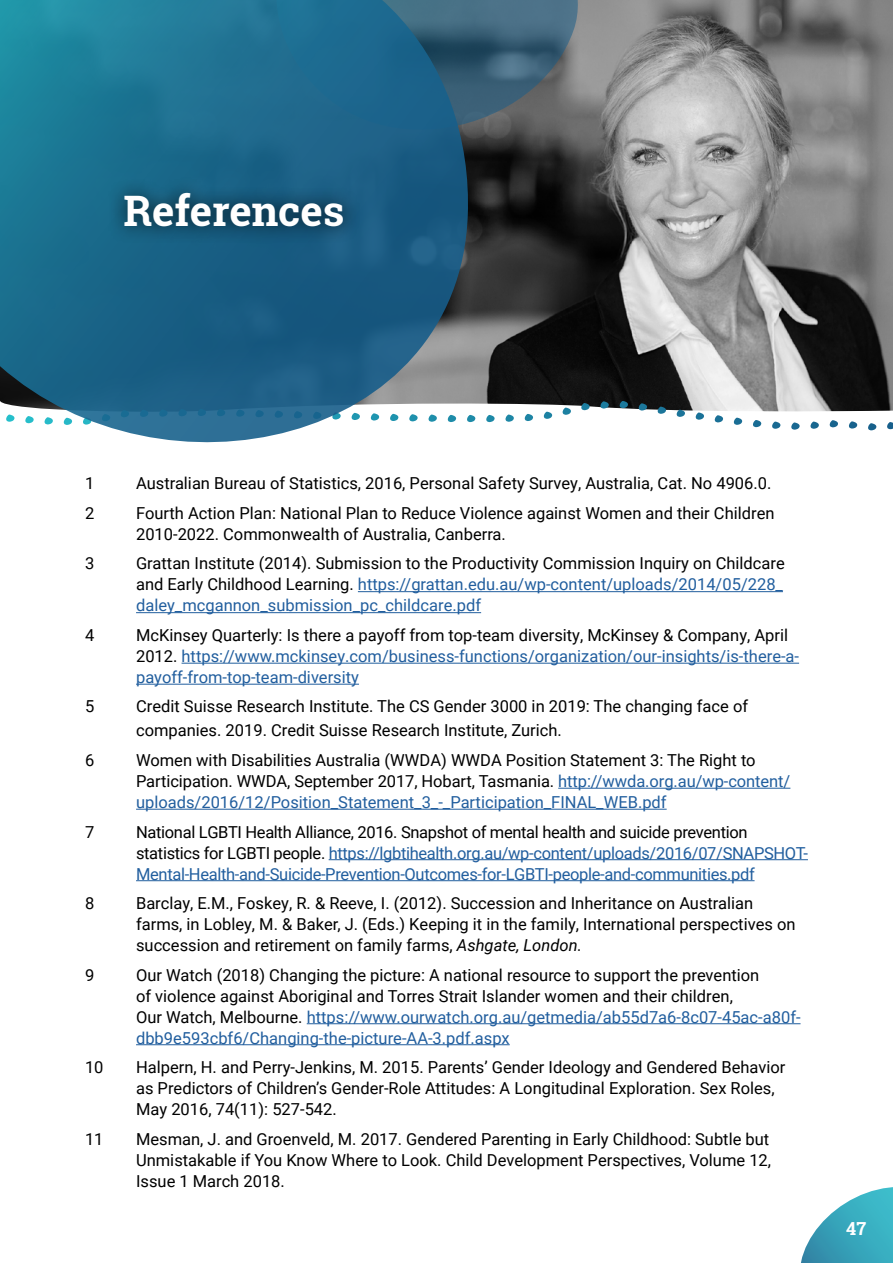
<style>
.page{position:relative;width:893px;height:1263px;background:#fff}
.page>*{position:absolute;margin:0;border:0;box-sizing:border-box;transform-origin:0 0}
.t1{font:700 42px "Roboto Slab";color:#fff}
.t2{font:700 18px "Roboto Slab";color:#fff}
.t3{font:16.5px/21px "Roboto";color:#000}
.t4{font:16.5px/21px "Roboto";letter-spacing:-.02em;color:#215e9e}
.t5{font:16.5px/21px "Roboto";color:#215e9e}
.s1{color:#215e9e}
.s2{color:#000}
.s3{font-style:italic}
</style>
<div class="page">
<svg style="left:801px;top:1187px;width:92px;height:76px"></svg>
<img style="left:474px;top:0;width:419px;height:412px">
<svg style="left:887px;top:422px;width:6px;height:7px"></svg>
<svg style="left:868px;top:423px;width:9px;height:7px"></svg>
<svg style="left:849px;top:421px;width:9px;height:8px"></svg>
<svg style="left:829px;top:420px;width:9px;height:7px"></svg>
<svg style="left:810px;top:422px;width:9px;height:7px"></svg>
<svg style="left:791px;top:422px;width:9px;height:8px"></svg>
<svg style="left:772px;top:422px;width:9px;height:7px"></svg>
<svg style="left:753px;top:420px;width:9px;height:7px"></svg>
<svg style="left:733px;top:418px;width:10px;height:7px"></svg>
<svg style="left:714px;top:415px;width:9px;height:7px"></svg>
<svg style="left:695px;top:412px;width:9px;height:8px"></svg>
<svg style="left:676px;top:410px;width:9px;height:7px"></svg>
<svg style="left:657px;top:407px;width:9px;height:7px"></svg>
<svg style="left:638px;top:403px;width:9px;height:8px"></svg>
<svg style="left:619px;top:401px;width:9px;height:7px"></svg>
<svg style="left:600px;top:401px;width:9px;height:8px"></svg>
<svg style="left:581px;top:403px;width:9px;height:7px"></svg>
<svg style="left:562px;top:408px;width:9px;height:7px"></svg>
<svg style="left:543px;top:412px;width:10px;height:7px"></svg>
<svg style="left:524px;top:414px;width:9px;height:7px"></svg>
<svg style="left:505px;top:415px;width:9px;height:7px"></svg>
<svg style="left:486px;top:415px;width:9px;height:7px"></svg>
<svg style="left:474px;top:0;width:125px;height:174px;background:#4e5e68"></svg>
<svg style="left:0;top:0;width:474px;height:443px;background:#2c708f"></svg>
<div style="left:107px;top:176px;width:254px;height:68px;background:#000;opacity:.75"></div>
<hr style="left:358px;top:591px;width:425px;height:1px;background:#215e9e">
<hr style="left:136px;top:612px;width:345px;height:1px;background:#215e9e">
<hr style="left:182px;top:663px;width:617px;height:1px;background:#215e9e">
<hr style="left:136px;top:684px;width:223px;height:1px;background:#215e9e">
<hr style="left:558px;top:788px;width:232px;height:1px;background:#215e9e">
<hr style="left:136px;top:809px;width:531px;height:1px;background:#215e9e">
<hr style="left:329px;top:859px;width:479px;height:1px;background:#215e9e">
<hr style="left:136px;top:880px;width:619px;height:1px;background:#215e9e">
<hr style="left:307px;top:1023px;width:493px;height:1px;background:#215e9e">
<hr style="left:136px;top:1044px;width:374px;height:1px;background:#215e9e">
<h1 class="t1" style="left:123px;top:182px;width:223px">References</h1>
<p class="t3" style="left:85px;top:472px;width:11px">1</p>
<p class="t3" style="left:136px;top:472px;width:637px">Australian Bureau of Statistics, 2016, Personal Safety Survey, Australia, Cat. No 4906.0.</p>
<p class="t3" style="left:85px;top:502px;width:11px">2</p>
<p class="t3" style="left:136px;top:502px;width:640px">Fourth Action Plan: National Plan to Reduce Violence against Women and their Children<br>2010-2022. Commonwealth of Australia, Canberra.</p>
<p class="t3" style="left:85px;top:552px;width:11px">3</p>
<p class="t3" style="left:136px;top:552px;width:650px;text-align:justify">Grattan Institute (2014). Submission to the Productivity Commission Inquiry on Childcare and Early Childhood Learning. <span class="s1">https://grattan.edu.au/wp-content/uploads/2014/05/228_ daley_mcgannon_submission_pc_childcare.pdf</span></p>
<p class="t3" style="left:85px;top:624px;width:11px">4</p>
<p class="t5" style="left:136px;top:624px;width:665px"><span class="s2">McKinsey Quarterly: Is there a payoff from top-team diversity, McKinsey &amp; Company, April<br>2012.</span> https://www.mckinsey.com/business-functions/organization/our-insights/is-there-a&shy;payoff-from-top-team-diversity</p>
<p class="t3" style="left:85px;top:695px;width:11px">5</p>
<p class="t3" style="left:136px;top:694px;width:614px;line-height:24px">Credit Suisse Research Institute. The CS Gender 3000 in 2019: The changing face of companies. 2019. Credit Suisse Research Institute, Zurich.</p>
<p class="t3" style="left:85px;top:749px;width:11px">6</p>
<p class="t3" style="left:136px;top:749px;width:656px">Women with Disabilities Australia (WWDA) WWDA Position Statement 3: The Right to<br>Participation. WWDA, September 2017, Hobart, Tasmania. <span class="s1">http://wwda.org.au/wp-content/ uploads/2016/12/Position_Statement_3_-_Participation_FINAL_WEB.pdf</span></p>
<p class="t3" style="left:85px;top:820px;width:11px">7</p>
<p class="t4" style="left:136px;top:820px;width:673px"><span class="s2">National LGBTI Health Alliance, 2016. Snapshot of mental health and suicide prevention statistics for LGBTI people.</span> https://lgbtihealth.org.au/wp-content/uploads/2016/07/SNAPSHOT-<br>Mental-Health-and-Suicide-Prevention-Outcomes-for-LGBTI-people-and-communities.pdf</p>
<p class="t3" style="left:85px;top:892px;width:11px">8</p>
<p class="t3" style="left:136px;top:892px;width:661px">Barclay, E.M., Foskey, R. &amp; Reeve, I. (2012). Succession and Inheritance on Australian farms, in Lobley, M. &amp; Baker, J. (Eds.) Keeping it in the family, International perspectives on succession and retirement on family farms, <span class="s3">Ashgate, London.</span></p>
<p class="t3" style="left:85px;top:963px;width:11px">9</p>
<p class="t3" style="left:136px;top:963px;width:666px">Our Watch (2018) Changing the picture: A national resource to support the prevention<br>of violence against Aboriginal and Torres Strait Islander women and their children,<br>Our Watch, Melbourne. <span class="s1">https://www.ourwatch.org.au/getmedia/ab55d7a6-8c07-45ac-a80f&shy;dbb9e593cbf6/Changing-the-picture-AA-3.pdf.aspx</span></p>
<p class="t3" style="left:85px;top:1056px;width:20px">10</p>
<p class="t3" style="left:136px;top:1056px;width:651px">Halpern, H. and Perry-Jenkins, M. 2015. Parents’ Gender Ideology and Gendered Behavior as Predictors of Children’s Gender-Role Attitudes: A Longitudinal Exploration. Sex Roles,<br>May 2016, 74(11): 527-542.</p>
<p class="t3" style="left:85px;top:1127px;width:20px">11</p>
<p class="t3" style="left:136px;top:1127px;width:637px;text-align:justify">Mesman, J. and Groenveld, M. 2017. Gendered Parenting in Early Childhood: Subtle but Unmistakable if You Know Where to Look. Child Development Perspectives, Volume 12, Issue 1 March 2018.</p>
<p class="t2" style="left:846px;top:1216px;width:21px">47</p>
</div>
